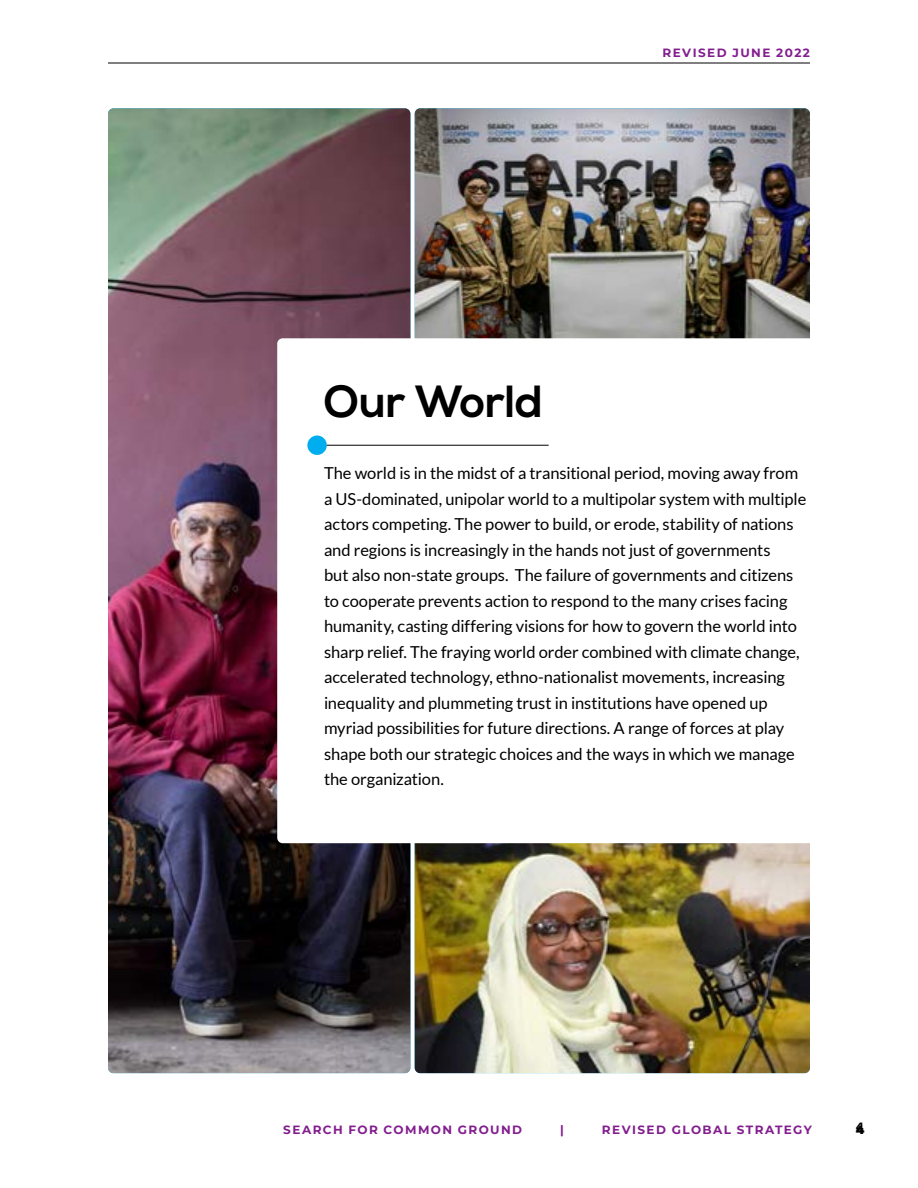
<style>
.page{position:relative;width:918px;height:1188px;background:#fff}
.page>*{position:absolute;margin:0;border:0;box-sizing:border-box;transform-origin:0 0}
.t1{font:700 45px "Nexa";color:#000}
.t2{font:16.5px/25.5px "Lato";letter-spacing:-.01em;color:#000}
.t3{font:700 12px "Montserrat";letter-spacing:.12em;color:#831e8f}
.t4{font:700 12px "Nexa";color:#000}
.t5{font:900 12px "Montserrat";color:#000}
</style>
<div class="page">
<hr style="left:108px;top:63px;width:702px;height:1px;background:#000">
<img style="left:415px;top:108px;width:395px;height:230px">
<img style="left:415px;top:843px;width:395px;height:230px">
<img style="left:108px;top:108px;width:302px;height:965px">
<div style="left:277px;top:338px;width:641px;height:505px;background:#fff;border-radius:5px"></div>
<div style="left:307px;top:436px;width:20px;height:19px;background:#00aeef;border-radius:50%"></div>
<hr style="left:327px;top:445px;width:222px;height:1px;background:#000">
<p class="t3" style="left:662px;top:44px;width:149px">REVISED JUNE 2022</p>
<h1 class="t1" style="left:324px;top:376px;width:221px">Our World</h1>
<p class="t2" style="left:324px;top:460px;width:484px">The world is in the midst of a transitional period, moving away from a US-dominated, unipolar world to a multipolar system with multiple actors competing. The power to build, or erode, stability of nations and regions is increasingly in the hands not just of governments<br>but also non-state groups. The failure of governments and citizens to cooperate prevents action to respond to the many crises facing humanity, casting differing visions for how to govern the world into sharp relief. The fraying world order combined with climate change, accelerated technology, ethno-nationalist movements, increasing inequality and plummeting trust in institutions have opened up myriad possibilities for future directions. A range of forces at play shape both our strategic choices and the ways in which we manage the organization.</p>
<p class="t3" style="left:283px;top:1121px;width:240px">SEARCH FOR COMMON GROUND</p>
<p class="t3" style="left:560px;top:1121px;width:5px">|</p>
<p class="t3" style="left:602px;top:1121px;width:211px">REVISED GLOBAL STRATEGY</p>
<p class="t4" style="left:856px;top:1120px;width:10px">4</p>
<p class="t5" style="left:856px;top:1121px;width:10px">4</p>
</div>
